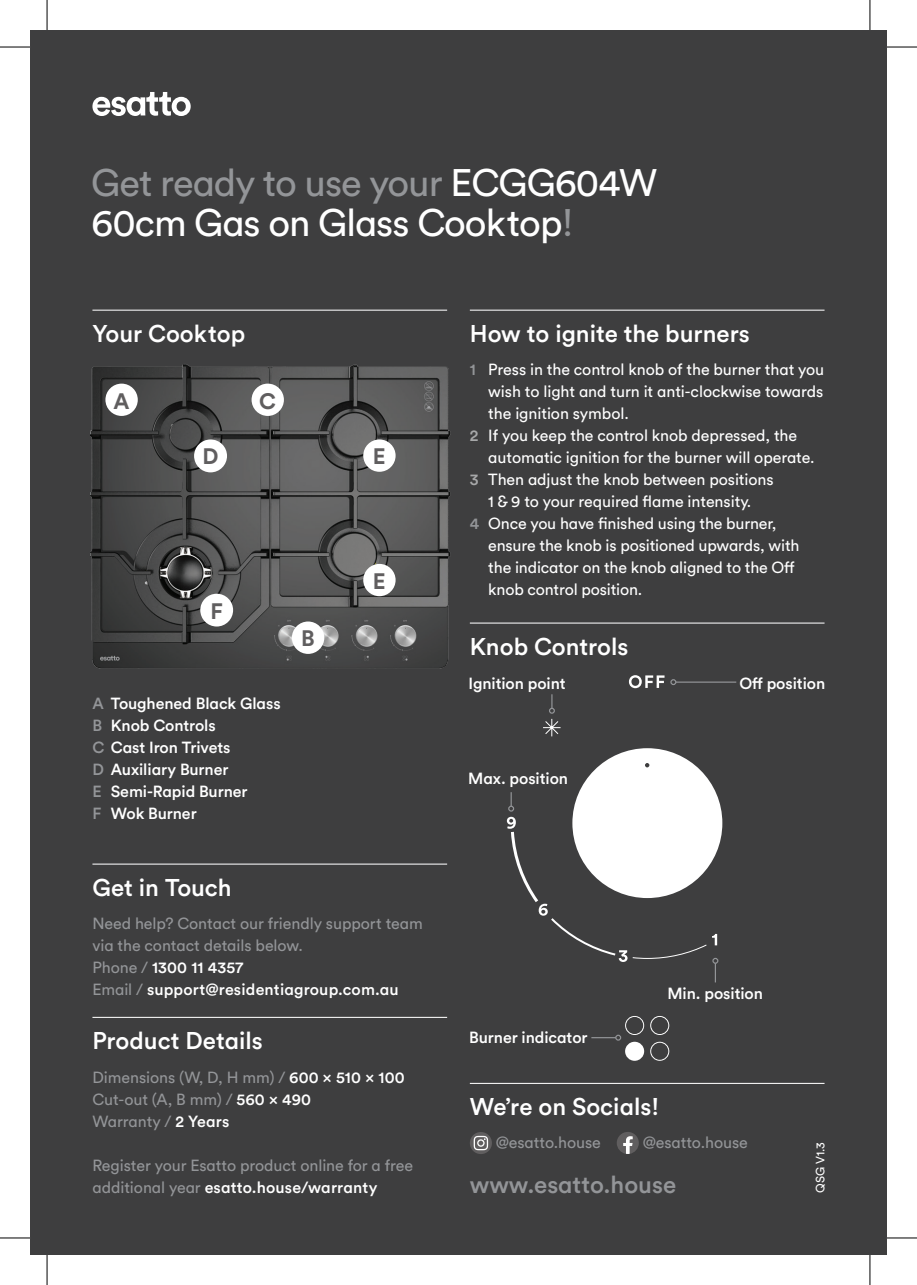
<style>
.page{position:relative;width:917px;height:1285px;background:#fff}
.page>*{position:absolute;margin:0;border:0;box-sizing:border-box;transform-origin:0 0}
.t1{font:38px/40px "Circular Std";letter-spacing:-.025em;color:#fff}
.t2{font:500 24px "Circular Std";color:#fff}
.t3{font:500 24px "Circular Std";color:#939598}
.t4{font:700 22.2px "Circular Std";color:#605e5f}
.t5{font:16px "Circular Std";letter-spacing:-.005em;color:#fff}
.t6{font:16px/22px "Circular Std";letter-spacing:-.005em;color:#939598}
.t7{font:500 16px/22px "Circular Std";letter-spacing:-.005em;color:#fff}
.t8{font:12px "Circular Std";color:#fff}
.s1{color:#939598}
.s2{font-weight:500;color:#fff}
.s3{font-weight:500;color:#939598}
.s4{font-weight:500;color:#a7a8a9}
</style>
<div class="page">
<div style="left:30px;top:30px;width:856px;height:1225px;background:#3e3e3f"></div>
<img style="left:90px;top:364px;width:361px;height:305px">
<svg style="left:650px;top:1041px;width:19px;height:19px"></svg>
<div style="left:624px;top:1041px;width:20px;height:19px;background:#fff;border-radius:50%"></div>
<svg style="left:650px;top:1016px;width:19px;height:19px"></svg>
<svg style="left:591px;top:1016px;width:53px;height:24px"></svg>
<hr style="left:469px;top:310px;width:355px;height:1px;background:#fff">
<hr style="left:92px;top:310px;width:355px;height:1px;background:#fff">
<svg style="left:469px;top:1132px;width:22px;height:22px"></svg>
<svg style="left:473px;top:1135px;width:15px;height:15px"></svg>
<svg style="left:617px;top:1132px;width:21px;height:22px"></svg>
<hr style="left:469px;top:622px;width:355px;height:1px;background:#fff">
<hr style="left:469px;top:1083px;width:355px;height:1px;background:#fff">
<svg style="left:92px;top:92px;width:98px;height:24px"></svg>
<div style="left:105px;top:383px;width:33px;height:33px;background:#fff;border-radius:50%"></div>
<div style="left:292px;top:621px;width:32px;height:33px;background:#fff;border-radius:50%"></div>
<div style="left:251px;top:383px;width:33px;height:33px;background:#fff;border-radius:50%"></div>
<div style="left:194px;top:439px;width:33px;height:33px;background:#fff;border-radius:50%"></div>
<div style="left:363px;top:439px;width:32px;height:33px;background:#fff;border-radius:50%"></div>
<div style="left:363px;top:564px;width:32px;height:32px;background:#fff;border-radius:50%"></div>
<div style="left:200px;top:594px;width:33px;height:32px;background:#fff;border-radius:50%"></div>
<svg style="left:628px;top:675px;width:36px;height:13px"></svg>
<div style="left:572px;top:748px;width:150px;height:150px;background:#fff;border-radius:50%"></div>
<hr style="left:675px;top:681px;width:61px;height:2px;background:#939598">
<svg style="left:670px;top:679px;width:6px;height:6px"></svg>
<svg style="left:508px;top:792px;width:6px;height:19px"></svg>
<svg style="left:543px;top:694px;width:18px;height:43px"></svg>
<svg style="left:506px;top:817px;width:212px;height:165px"></svg>
<svg style="left:645px;top:763px;width:4px;height:4px"></svg>
<hr style="left:92px;top:1017px;width:355px;height:1px;background:#fff">
<hr style="left:92px;top:863px;width:355px;height:1px;background:#fff">
<hr style="left:0;top:47px;width:30px;height:1px;background:#000">
<hr style="left:886px;top:47px;width:30px;height:1px;background:#000">
<hr style="left:0;top:1237px;width:30px;height:1px;background:#000">
<hr style="left:886px;top:1237px;width:30px;height:1px;background:#000">
<hr style="left:47px;top:0;width:1px;height:30px;background:#000">
<hr style="left:47px;top:1255px;width:1px;height:30px;background:#000">
<hr style="left:869px;top:0;width:1px;height:30px;background:#000">
<hr style="left:869px;top:1255px;width:1px;height:30px;background:#000">
<h1 class="t1" style="left:91px;top:162px;width:567px"><span class="s1">Get ready to use your</span> ECGG604W<br>60cm Gas on Glass Cooktop<span class="s1">!</span></h1>
<h2 class="t2" style="left:92px;top:318px;width:154px">Your Cooktop</h2>
<h3 class="t4" style="left:113px;top:386px;width:18px">A</h3>
<h3 class="t4" style="left:259px;top:386px;width:18px">C</h3>
<h3 class="t4" style="left:202px;top:442px;width:18px">D</h3>
<h3 class="t4" style="left:373px;top:442px;width:14px">E</h3>
<h3 class="t4" style="left:210px;top:596px;width:14px">F</h3>
<p class="t7" style="left:92px;top:692px;width:190px"><span class="s1">A</span> Toughened Black Glass<br><span class="s1">B</span> Knob Controls<br><span class="s1">C</span> Cast Iron Trivets<br><span class="s1">D</span> Auxiliary Burner<br><span class="s1">E</span> Semi-Rapid Burner<br><span class="s1">F</span> Wok Burner</p>
<h3 class="t4" style="left:301px;top:624px;width:15px">B</h3>
<h3 class="t4" style="left:373px;top:566px;width:14px">E</h3>
<h2 class="t2" style="left:92px;top:872px;width:141px">Get in Touch</h2>
<p class="t6" style="left:92px;top:912px;width:332px">Need help? Contact our friendly support team via the contact details below.<br>Phone / <span class="s2">1300 11 4357<br></span>Email / <span class="s2">support@residentiagroup.com.au</span></p>
<h2 class="t2" style="left:92px;top:1025px;width:172px">Product Details</h2>
<p class="t6" style="left:92px;top:1065px;width:313px">Dimensions (W, D, H mm) / <span class="s2">600 × 510 × 100<br></span>Cut-out (A, B mm) / <span class="s2">560 × 490<br></span>Warranty / <span class="s2">2 Years</span></p>
<p class="t6" style="left:92px;top:1153px;width:322px">Register your Esatto product online for a free additional year <span class="s2">esatto.house/warranty</span></p>
<h2 class="t2" style="left:469px;top:318px;width:281px">How to ignite the burners</h2>
<p class="t5" style="left:469px;top:360px;width:356px"><span class="s3">1</span> Press in the control knob of the burner that you</p>
<p class="t5" style="left:488px;top:382px;width:336px">wish to light and turn it anti-clockwise towards</p>
<p class="t5" style="left:488px;top:404px;width:142px">the ignition symbol.</p>
<p class="t5" style="left:469px;top:426px;width:329px"><span class="s4">2</span> If you keep the control knob depressed, the</p>
<p class="t5" style="left:488px;top:448px;width:328px">automatic ignition for the burner will operate.</p>
<p class="t5" style="left:469px;top:470px;width:305px"><span class="s4">3</span> Then adjust the knob between positions</p>
<p class="t5" style="left:488px;top:492px;width:264px">1 &amp; 9 to your required flame intensity.</p>
<p class="t5" style="left:469px;top:514px;width:308px"><span class="s3">4</span> Once you have finished using the burner,</p>
<p class="t5" style="left:488px;top:536px;width:312px">ensure the knob is positioned upwards, with</p>
<p class="t5" style="left:488px;top:558px;width:308px">the indicator on the knob aligned to the Off</p>
<p class="t5" style="left:488px;top:580px;width:155px">knob control position.</p>
<h2 class="t2" style="left:469px;top:631px;width:160px">Knob Controls</h2>
<p class="t7" style="left:468px;top:671px;width:99px">Ignition point</p>
<p class="t7" style="left:739px;top:671px;width:87px">Off position</p>
<p class="t7" style="left:468px;top:767px;width:101px">Max. position</p>
<p class="t7" style="left:469px;top:1026px;width:120px">Burner indicator</p>
<p class="t7" style="left:667px;top:982px;width:97px">Min. position</p>
<h2 class="t2" style="left:469px;top:1091px;width:191px">We’re on Socials!</h2>
<p class="t6" style="left:495px;top:1131px;width:107px">@esatto.house</p>
<p class="t6" style="left:642px;top:1131px;width:107px">@esatto.house</p>
<h2 class="t3" style="left:469px;top:1169px;width:208px">www.esatto.house</h2>
<p class="t8" style="left:812px;top:1192px;width:52px;rotate:-90deg">QSG V1.3</p>
</div>
